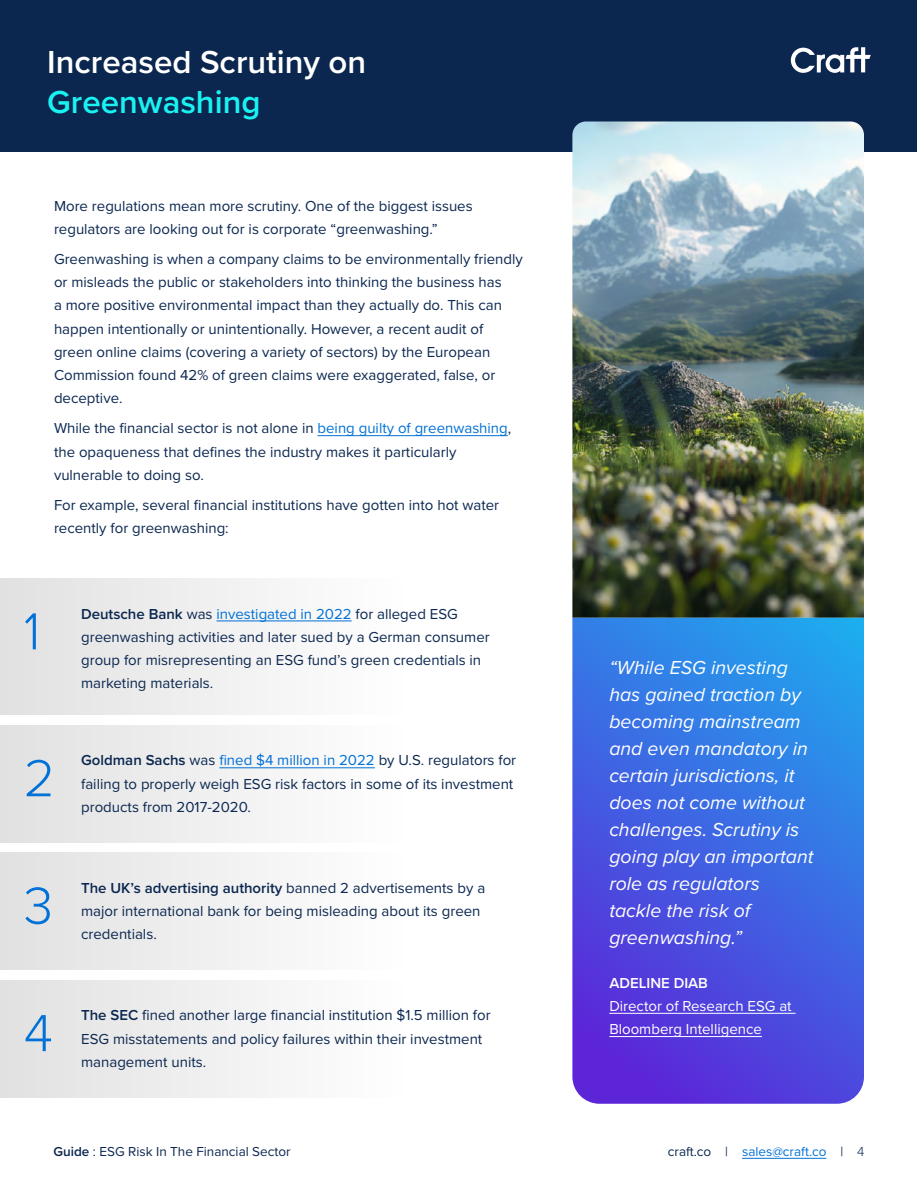
<style>
.page{position:relative;width:918px;height:1188px;background:#fff}
.page>*{position:absolute;margin:0;border:0;box-sizing:border-box;transform-origin:0 0}
.t1{font:300 54px "Proxima Nova";color:#0071d7}
.t2{font:600 33px "Proxima Nova";color:#fff}
.t3{font:600 33px "Proxima Nova";color:#1af2f2}
.t4{font:italic 19.5px/27px "Proxima Nova";color:#fff}
.t5{font:15px/23.2px "Proxima Nova";color:#0b2750}
.t6{font:15px/23.2px "Proxima Nova";color:#fff}
.t7{font:600 15px "Proxima Nova";color:#fff}
.t8{font:13.5px "Proxima Nova";color:#0b2750}
.t9{font:13.5px "Proxima Nova";color:#0071d7}
.s1{color:#0071d7}
.s2{font-weight:600}
.s3{color:#0b2750}
.s4{font-weight:300;color:#0b2750}
</style>
<div class="page">
<hr style="left:742px;top:1158px;width:84px;height:1px;background:#0071d7">
<div style="left:1px;top:579px;width:408px;height:136px;background:linear-gradient(to right,#e1e1e1,#fff)"></div>
<div style="left:1px;top:726px;width:408px;height:116px;background:linear-gradient(to right,#e1e1e1,#fefeff)"></div>
<div style="left:1px;top:853px;width:408px;height:117px;background:linear-gradient(to right,#e1e1e1,#fff)"></div>
<div style="left:1px;top:980px;width:408px;height:117px;background:linear-gradient(to right,#e1e1e1,#fff)"></div>
<hr style="left:318px;top:435px;width:190px;height:1px;background:#0071d7">
<hr style="left:216px;top:621px;width:136px;height:1px;background:#0071d7">
<hr style="left:219px;top:767px;width:156px;height:1px;background:#0071d7">
<div style="left:1px;top:0;width:916px;height:151px;background:#0b2750"></div>
<svg style="left:791px;top:47px;width:80px;height:26px"></svg>
<img style="left:572px;top:122px;width:292px;height:496px">
<svg style="left:572px;top:618px;width:292px;height:486px;background:#4062e2"></svg>
<hr style="left:609px;top:1013px;width:187px;height:1px;background:#fff">
<hr style="left:609px;top:1036px;width:153px;height:1px;background:#fff">
<h2 class="t2" style="left:47px;top:38px;width:320px">Increased Scrutiny on</h2>
<h2 class="t3" style="left:47px;top:77px;width:215px">Greenwashing</h2>
<p class="t5" style="left:54px;top:193px;width:420px">More regulations mean more scrutiny. One of the biggest issues regulators are looking out for is corporate “greenwashing.”</p>
<p class="t5" style="left:54px;top:247px;width:470px">Greenwashing is when a company claims to be environmentally friendly or misleads the public or stakeholders into thinking the business has<br>a more positive environmental impact than they actually do. This can happen intentionally or unintentionally. However, a recent audit of green online claims (covering a variety of sectors) by the European Commission found 42% of green claims were exaggerated, false, or deceptive.</p>
<p class="t5" style="left:54px;top:416px;width:459px">While the financial sector is not alone in <span class="s1">being guilty of greenwashing</span>, the opaqueness that defines the industry makes it particularly vulnerable to doing so.</p>
<p class="t5" style="left:54px;top:493px;width:447px">For example, several financial institutions have gotten into hot water recently for greenwashing:</p>
<h1 class="t1" style="left:24px;top:591px;width:18px">1</h1>
<p class="t5" style="left:81px;top:601px;width:410px"><span class="s2">Deutsche Bank</span> was <span class="s1">investigated in 2022</span> for alleged ESG greenwashing activities and later sued by a German consumer group for misrepresenting an ESG fund’s green credentials in marketing materials.</p>
<h1 class="t1" style="left:24px;top:738px;width:33px">2</h1>
<h1 class="t1" style="left:24px;top:865px;width:31px">3</h1>
<h1 class="t1" style="left:24px;top:993px;width:31px">4</h1>
<p class="t5" style="left:81px;top:748px;width:437px"><span class="s2">Goldman Sachs</span> was <span class="s1">fined $4 million in 2022</span> by U.S. regulators for failing to properly weigh ESG risk factors in some of its investment products from 2017-2020.</p>
<p class="t5" style="left:81px;top:876px;width:406px"><span class="s2">The UK’s advertising authority</span> banned 2 advertisements by a major international bank for being misleading about its green credentials.</p>
<p class="t5" style="left:81px;top:1003px;width:411px"><span class="s2">The SEC</span> fined another large financial institution $1.5 million for<br>ESG misstatements and policy failures within their investment management units.</p>
<p class="t4" style="left:609px;top:653px;width:206px">“While ESG investing has gained traction by becoming mainstream and even mandatory in certain jurisdictions, it does not come without challenges. Scrutiny is going play an important role as regulators tackle the risk of greenwashing.”</p>
<p class="t7" style="left:609px;top:972px;width:100px">ADELINE DIAB</p>
<p class="t6" style="left:609px;top:994px;width:184px">Director of Research ESG at<br>Bloomberg Intelligence</p>
<p class="t8" style="left:53px;top:1142px;width:239px"><span class="s2">Guide</span> : ESG Risk In The Financial Sector</p>
<p class="t9" style="left:668px;top:1142px;width:198px"><span class="s3">craft.co |</span> sales@craft.co <span class="s3">|</span> <span class="s4">4</span></p>
</div>
